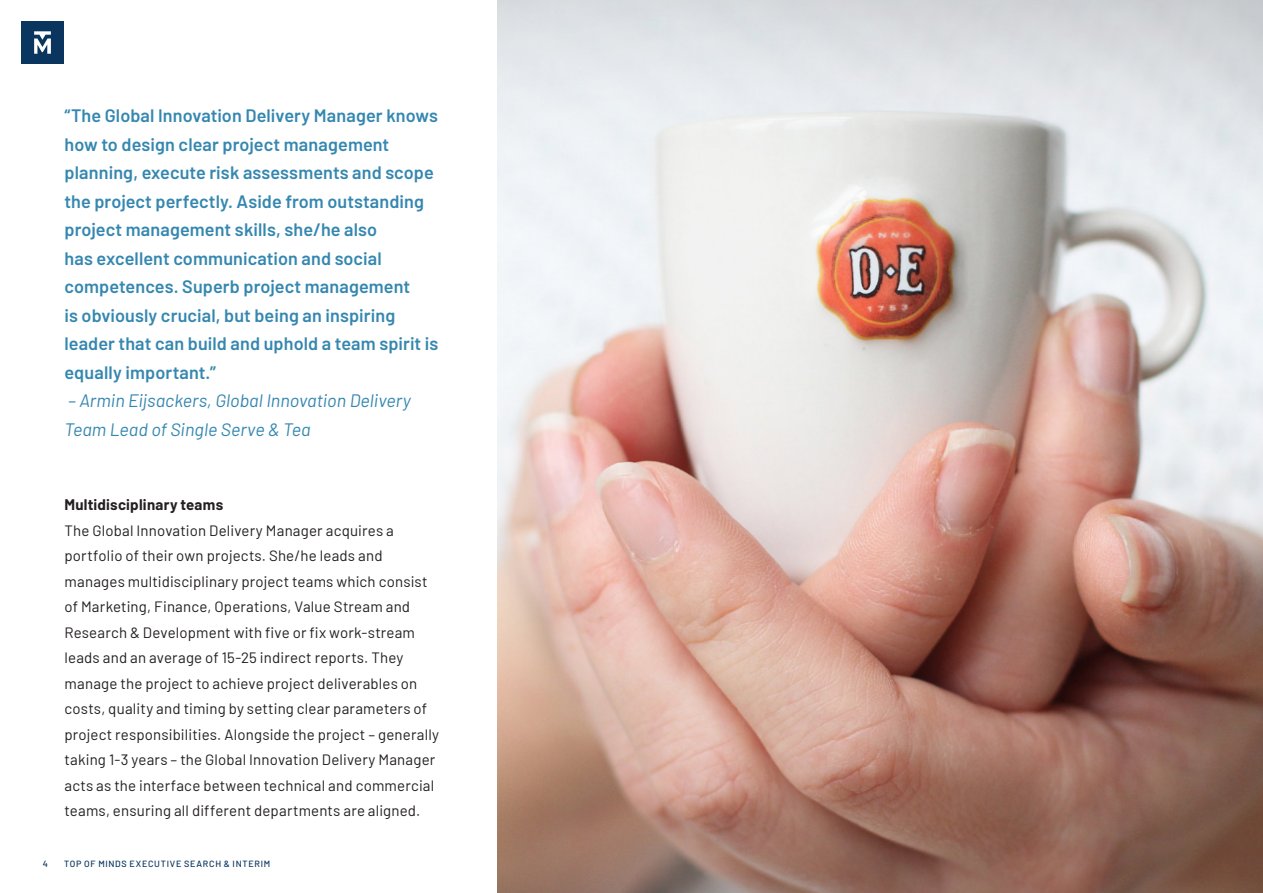
<style>
.page{position:relative;width:1263px;height:893px;background:#fff}
.page>*{position:absolute;margin:0;border:0;box-sizing:border-box;transform-origin:0 0}
.t1{font:600 18px/28.5px "Barlow";letter-spacing:.005em;color:#3587b0}
.t2{font:italic 18px/28.5px "Barlow";color:#3587b0}
.t3{font:15px/25.5px "Barlow";letter-spacing:.01em;color:#231f20}
.t4{font:700 15px "Barlow";letter-spacing:.015em;color:#231f20}
.t5{font:500 9px "Barlow";letter-spacing:.08em;color:#0a355e}
</style>
<div class="page">
<img style="left:497px;top:0;width:766px;height:893px">
<div style="left:21px;top:21px;width:43px;height:43px;background:#0a355e"></div>
<svg style="left:34px;top:31px;width:17px;height:23px"></svg>
<p class="t1" style="left:64px;top:100px;width:375px">“The Global Innovation Delivery Manager knows how to design clear project management planning, execute risk assessments and scope the project perfectly. Aside from outstanding project management skills, she/he also<br>has excellent communication and social competences. Superb project management<br>is obviously crucial, but being an inspiring leader that can build and uphold a team spirit is equally important.”</p>
<p class="t2" style="left:64px;top:385px;width:348px">– Armin Eijsackers, Global Innovation Delivery<br>Team Lead of Single Serve &amp; Tea</p>
<p class="t4" style="left:64px;top:494px;width:160px">Multidisciplinary teams</p>
<p class="t3" style="left:64px;top:516px;width:376px">The Global Innovation Delivery Manager acquires a portfolio of their own projects. She/he leads and manages multidisciplinary project teams which consist of Marketing, Finance, Operations, Value Stream and Research &amp; Development with five or fix work-stream leads and an average of 15-25 indirect reports. They manage the project to achieve project deliverables on costs, quality and timing by setting clear parameters of project responsibilities. Alongside the project – generally taking 1-3 years – the Global Innovation Delivery Manager acts as the interface between technical and commercial teams, ensuring all different departments are aligned.</p>
<p class="t5" style="left:43px;top:857px;width:7px">4</p>
<p class="t5" style="left:64px;top:857px;width:208px">TOP OF MINDS EXECUTIVE SEARCH &amp; INTERIM</p>
</div>
